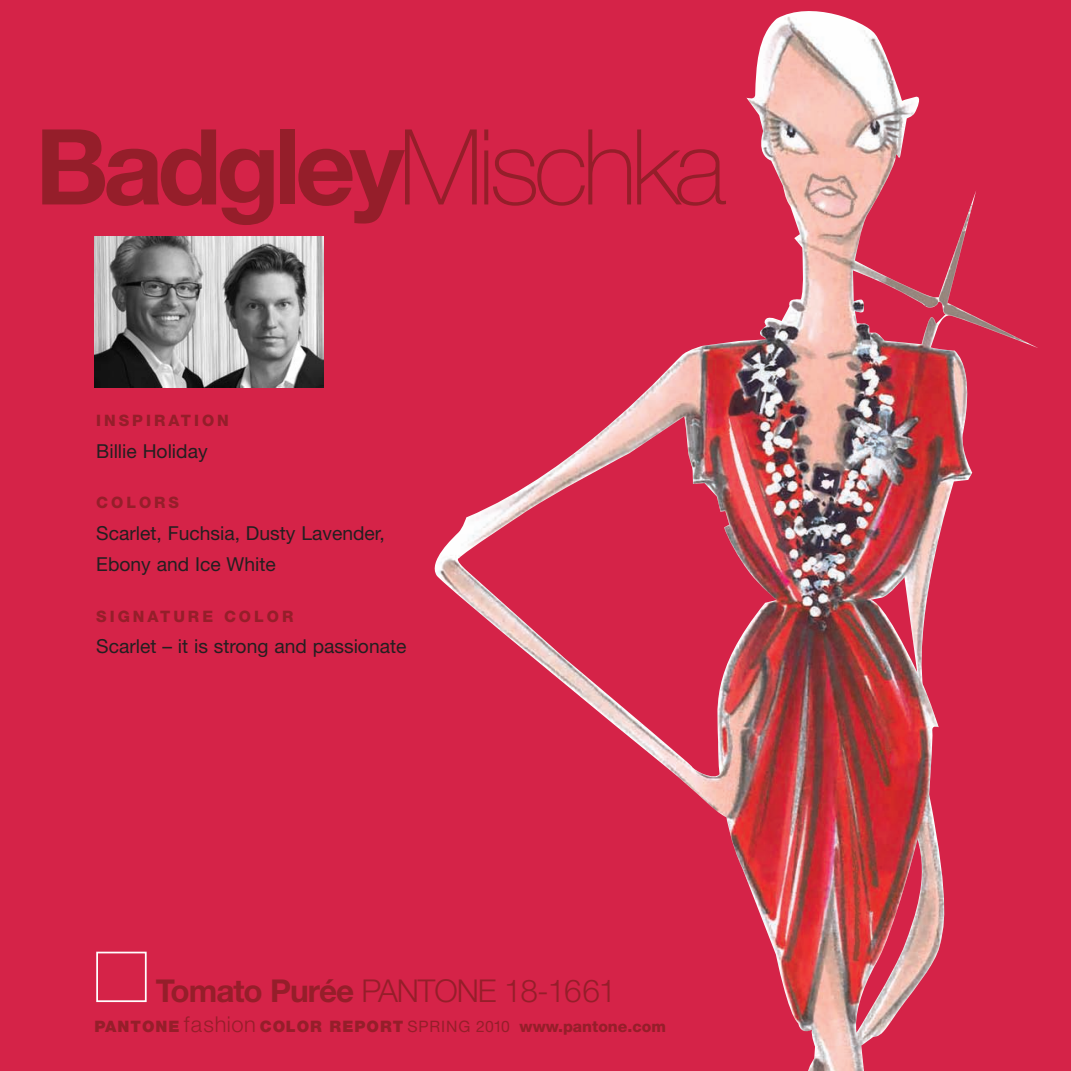
<style>
.page{position:relative;width:1071px;height:1071px;background:#d52348}
.page>*{position:absolute;margin:0;border:0;box-sizing:border-box;transform-origin:0 0}
.t1{font:700 105px "Helvetica Neue";letter-spacing:-.055em;color:#951e2a}
.t2{font:300 31.5px "Helvetica Neue";letter-spacing:-.035em;color:#951e2a}
.t3{font:19.25px/31.5px "Helvetica Neue";color:#231f20}
.t4{font:900 15.75px "Helvetica Neue";letter-spacing:.065em;color:#951e2a}
.t5{font:800 15.75px "Helvetica Neue";letter-spacing:.19em;color:#951e2a}
.s1{font-weight:100}
.s2{font-weight:700}
.s3{font-weight:300;font-size:21.88px}
.s4{font-weight:400}
.s5{font-weight:800}
</style>
<div class="page">
<img style="left:94px;top:236px;width:230px;height:151px">
<div style="left:96px;top:952px;width:51px;height:50px;border:2px solid #fff"></div>
<img style="left:434px;top:11px;width:604px;height:1060px">
<h1 class="t1" style="left:35px;top:129px;width:693px">Badgley<span class="s1">Mischka</span></h1>
<p class="t5" style="left:96px;top:415px;width:134px">INSPIRATION</p>
<p class="t3" style="left:96px;top:437px;width:113px">Billie Holiday</p>
<p class="t5" style="left:96px;top:497px;width:84px">COLORS</p>
<p class="t3" style="left:96px;top:519px;width:290px">Scarlet, Fuchsia, Dusty Lavender,<br>Ebony and Ice White</p>
<p class="t5" style="left:96px;top:610px;width:199px">SIGNATURE COLOR</p>
<p class="t3" style="left:96px;top:632px;width:312px">Scarlet – it is strong and passionate</p>
<h2 class="t2" style="left:156px;top:980px;width:462px"><span class="s2">Tomato Purée</span> PANTONE 18-1661</h2>
<p class="t4" style="left:94px;top:1021px;width:573px">PANTONE <span class="s3">fashion</span> COLOR REPORT <span class="s4">SPRING 2010</span> <span class="s5">www.pantone.com</span></p>
</div>
